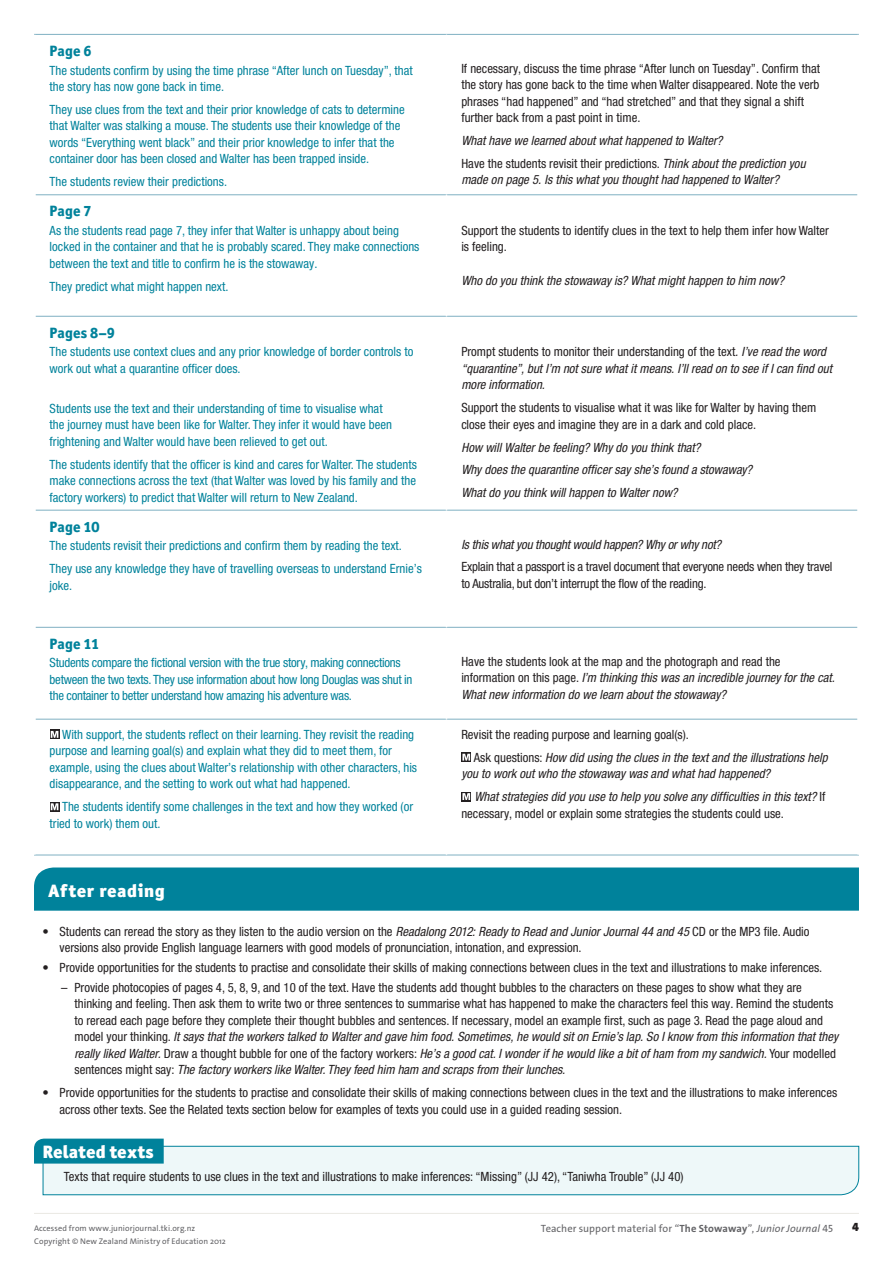
<style>
.page{position:relative;width:893px;height:1263px;background:#fff}
.page>*{position:absolute;margin:0;border:0;box-sizing:border-box;transform-origin:0 0}
.t1{font:900 18px "Officina Sans ITC Pro";letter-spacing:.015em;color:#fff}
.t2{font:800 15px "Officina Sans ITC Pro";letter-spacing:.005em;color:#00829b}
.t3{font:condensed 12.75px/16.5px "Helvetica Neue LT Pro";color:#231f20}
.t4{font:condensed 12.75px/16.5px "Helvetica Neue LT Pro";color:#00829b}
.t5{font:italic condensed 12.75px/16.5px "Helvetica Neue LT Pro";color:#231f20}
.t6{font:condensed 12.75px/16.5px "Helvetica Neue LT Pro";letter-spacing:-.02em;color:#00829b}
.t7{font:900 12px "The Sans Os F";color:#231f20}
.t8{font:10.5px "The Sans Os F";letter-spacing:.005em;color:#636366}
.t9{font:8.25px "The Sans Os F";letter-spacing:.015em;color:#636366}
.s1{font-style:normal}
.s2{font-style:italic}
.s3{font-weight:700}
</style>
<div class="page">
<hr style="left:34px;top:1213px;width:825px;height:1px;background:#eae8e3">
<hr style="left:34px;top:34px;width:412px;height:1px;background:#7fb0c2">
<hr style="left:446px;top:34px;width:413px;height:1px;background:#7fb0c2">
<hr style="left:36px;top:194px;width:410px;height:1px;background:#7fb0c2">
<hr style="left:446px;top:194px;width:411px;height:1px;background:#7fb0c2">
<hr style="left:36px;top:316px;width:410px;height:1px;background:#7fb0c2">
<hr style="left:446px;top:316px;width:411px;height:1px;background:#7fb0c2">
<hr style="left:36px;top:510px;width:410px;height:1px;background:#7fb0c2">
<hr style="left:446px;top:510px;width:411px;height:1px;background:#7fb0c2">
<hr style="left:36px;top:627px;width:410px;height:1px;background:#7fb0c2">
<hr style="left:446px;top:627px;width:411px;height:1px;background:#7fb0c2">
<hr style="left:36px;top:719px;width:410px;height:1px;background:#7fb0c2">
<hr style="left:446px;top:719px;width:411px;height:1px;background:#7fb0c2">
<hr style="left:34px;top:855px;width:412px;height:1px;background:#7fb0c2">
<hr style="left:446px;top:855px;width:413px;height:1px;background:#7fb0c2">
<hr style="left:446px;top:510px;width:1px;height:117px;background:#fff">
<hr style="left:446px;top:719px;width:1px;height:136px;background:#fff">
<svg style="left:50px;top:730px;width:10px;height:9px"></svg>
<svg style="left:51px;top:731px;width:7px;height:7px"></svg>
<svg style="left:50px;top:802px;width:10px;height:9px"></svg>
<svg style="left:51px;top:803px;width:7px;height:7px"></svg>
<svg style="left:461px;top:752px;width:10px;height:10px"></svg>
<svg style="left:462px;top:754px;width:8px;height:7px"></svg>
<svg style="left:461px;top:792px;width:10px;height:9px"></svg>
<svg style="left:462px;top:793px;width:8px;height:7px"></svg>
<div style="left:34px;top:867px;width:825px;height:44px;background:#00829b"></div>
<svg style="left:34px;top:1138px;width:825px;height:57px;background:#d9edf0"></svg>
<p class="t2" style="left:50px;top:41px;width:44px">Page 6</p>
<p class="t4" style="left:50px;top:62px;width:365px">The students confirm by using the time phrase “After lunch on Tuesday”, that the story has now gone back in time.</p>
<p class="t4" style="left:50px;top:101px;width:357px">They use clues from the text and their prior knowledge of cats to determine that Walter was stalking a mouse. The students use their knowledge of the words “Everything went black” and their prior knowledge to infer that the container door has been closed and Walter has been trapped inside.</p>
<p class="t4" style="left:50px;top:173px;width:179px">The students review their predictions.</p>
<p class="t2" style="left:50px;top:202px;width:44px">Page 7</p>
<p class="t4" style="left:50px;top:222px;width:371px">As the students read page 7, they infer that Walter is unhappy about being locked in the container and that he is probably scared. They make connections between the text and title to confirm he is the stowaway.</p>
<p class="t4" style="left:50px;top:278px;width:180px">They predict what might happen next.</p>
<p class="t2" style="left:50px;top:323px;width:67px">Pages 8–9</p>
<p class="t4" style="left:50px;top:343px;width:365px">The students use context clues and any prior knowledge of border controls to work out what a quarantine officer does.</p>
<p class="t4" style="left:50px;top:400px;width:344px">Students use the text and their understanding of time to visualise what the journey must have been like for Walter. They infer it would have been frightening and Walter would have been relieved to get out.</p>
<p class="t4" style="left:50px;top:456px;width:369px;text-align:justify">The students identify that the officer is kind and cares for Walter. The students make connections across the text (that Walter was loved by his family and the factory workers) to predict that Walter will return to New Zealand.</p>
<p class="t2" style="left:50px;top:517px;width:51px">Page 10</p>
<p class="t4" style="left:50px;top:534px;width:374px;line-height:22.8px">The students revisit their predictions and confirm them by reading the text.<br>They use any knowledge they have of travelling overseas to understand Ernie’s</p>
<p class="t4" style="left:50px;top:577px;width:24px">joke.</p>
<p class="t3" style="left:461px;top:60px;width:360px">If necessary, discuss the time phrase “After lunch on Tuesday”. Confirm that the story has gone back to the time when Walter disappeared. Note the verb phrases “had happened” and “had stretched” and that they signal a shift further back from a past point in time.</p>
<p class="t5" style="left:461px;top:129px;width:346px;line-height:22.8px">What have we learned about what happened to Walter?<br><span class="s1">Have the students revisit their predictions.</span> Think about the prediction you</p>
<p class="t5" style="left:461px;top:172px;width:319px">made on page 5. Is this what you thought had happened to Walter?</p>
<p class="t3" style="left:461px;top:222px;width:369px">Support the students to identify clues in the text to help them infer how Walter is feeling.</p>
<p class="t5" style="left:461px;top:272px;width:324px">Who do you think the stowaway is? What might happen to him now?</p>
<p class="t5" style="left:461px;top:343px;width:372px"><span class="s1">Prompt students to monitor their understanding of the text</span>. I’ve read the word “quarantine”, but I’m not sure what it means. I’ll read on to see if I can find out more information.</p>
<p class="t3" style="left:461px;top:399px;width:356px">Support the students to visualise what it was like for Walter by having them close their eyes and imagine they are in a dark and cold place.</p>
<p class="t5" style="left:461px;top:436px;width:292px;line-height:22.8px">How will Walter be feeling? Why do you think that?<br>Why does the quarantine officer say she’s found a stowaway?<br>What do you think will happen to Walter now?</p>
<p class="t5" style="left:461px;top:536px;width:261px">Is this what you thought would happen? Why or why not?</p>
<p class="t3" style="left:461px;top:558px;width:373px">Explain that a passport is a travel document that everyone needs when they travel to Australia, but don’t interrupt the flow of the reading.</p>
<p class="t2" style="left:50px;top:634px;width:51px">Page 11</p>
<p class="t6" style="left:50px;top:654px;width:364px">Students compare the fictional version with the true story, making connections between the two texts. They use information about how long Douglas was shut in the container to better understand how amazing his adventure was.</p>
<p class="t5" style="left:461px;top:653px;width:375px"><span class="s1">Have the students look at the map and the photograph and read the information on this page.</span> I’m thinking this was an incredible journey for the cat.<br>What new information do we learn about the stowaway?</p>
<p class="t4" style="left:50px;top:726px;width:369px;text-indent:13px">With support, the students reflect on their learning. They revisit the reading purpose and learning goal(s) and explain what they did to meet them, for example, using the clues about Walter’s relationship with other characters, his disappearance, and the setting to work out what had happened.</p>
<p class="t4" style="left:50px;top:798px;width:365px;text-indent:13px">The students identify some challenges in the text and how they worked (or tried to work) them out.</p>
<p class="t3" style="left:474px;top:723px;width:355px;line-height:22.8px;text-indent:-13px">Revisit the reading purpose and learning goal(s).<br>Ask questions: <span class="s2">How did using the clues in the text and the illustrations help</span></p>
<p class="t5" style="left:474px;top:762px;width:353px;line-height:23px;text-indent:-13px">you to work out who the stowaway was and what had happened?<br>What strategies did you use to help you solve any difficulties in this text? <span class="s1">If</span></p>
<p class="t3" style="left:461px;top:805px;width:324px">necessary, model or explain some strategies the students could use.</p>
<h1 class="t1" style="left:48px;top:879px;width:118px">After reading</h1>
<p class="t3" style="left:60px;top:923px;width:751px;text-indent:-17px">• Students can reread the story as they listen to the audio version on the <span class="s2">Readalong 2012: Ready to Read and Junior Journal 44 and 45</span> CD or the MP3 file. Audio versions also provide English language learners with good models of pronunciation, intonation, and expression.</p>
<p class="t3" style="left:43px;top:959px;width:781px">• Provide opportunities for the students to practise and consolidate their skills of making connections between clues in the text and illustrations to make inferences.</p>
<p class="t3" style="left:75px;top:979px;width:765px;text-indent:-14px">– Provide photocopies of pages 4, 5, 8, 9, and 10 of the text. Have the students add thought bubbles to the characters on these pages to show what they are thinking and feeling. Then ask them to write two or three sentences to summarise what has happened to make the characters feel this way. Remind the students to reread each page before they complete their thought bubbles and sentences. If necessary, model an example first, such as page 3. Read the page aloud and model your thinking. <span class="s2">It says that the workers talked to Walter and gave him food. Sometimes, he would sit on Ernie’s lap. So I know from this information that they really liked Walter.</span> Draw a thought bubble for one of the factory workers: <span class="s2">He’s a good cat. I wonder if he would like a bit of ham from my sandwich.</span> Your modelled sentences might say: <span class="s2">The factory workers like Walter. They feed him ham and scraps from their lunches.</span></p>
<p class="t3" style="left:60px;top:1084px;width:779px;text-indent:-17px">• Provide opportunities for the students to practise and consolidate their skills of making connections between clues in the text and the illustrations to make inferences across other texts. See the Related texts section below for examples of texts you could use in a guided reading session.</p>
<h1 class="t1" style="left:43px;top:1139px;width:113px">Related texts</h1>
<p class="t3" style="left:64px;top:1168px;width:621px">Texts that require students to use clues in the text and illustrations to make inferences: “Missing” (JJ 42), “Taniwha Trouble” (JJ 40)</p>
<p class="t9" style="left:34px;top:1223px;width:163px">Accessed from www.juniorjournal.tki.org.nz</p>
<p class="t8" style="left:541px;top:1222px;width:294px">Teacher support material for “<span class="s3">The Stowaway</span>”, <span class="s2">Junior Journal</span> 45</p>
<p class="t7" style="left:852px;top:1219px;width:8px">4</p>
<p class="t9" style="left:34px;top:1235px;width:193px">Copyright © New Zealand Ministry of Education 2012</p>
</div>
